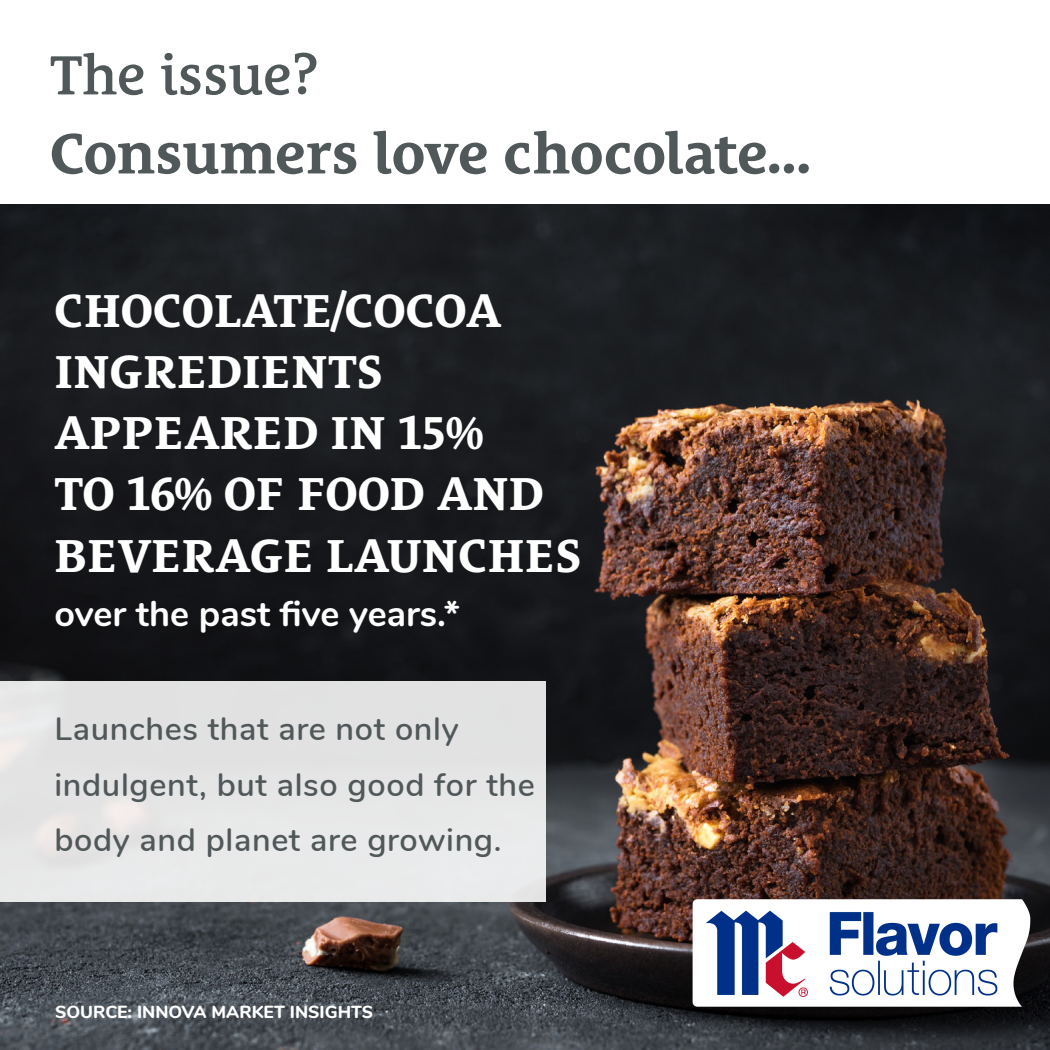
<style>
.page{position:relative;width:1050px;height:1050px;background:#fff}
.page>*{position:absolute;margin:0;border:0;box-sizing:border-box;transform-origin:0 0}
.t1{font:700 57.75px "Le Monde Courrier Std";color:#51585a}
.t2{font:600 56.35px "Le Monde Courrier Std";color:#51585a}
.t3{font:700 47.25px/61.2px "Le Monde Courrier Std";color:#fff}
.t4{font:700 35.88px "Nunito";color:#fff}
.t5{font:600 32.38px/55.1px "Nunito";letter-spacing:.02em;color:#51585a}
.t6{font:800 17.5px "Nunito";color:#fff}
</style>
<div class="page">
<img style="left:0;top:205px;width:1050px;height:845px">
<img style="left:685px;top:892px;width:365px;height:126px">
<div style="left:0;top:682px;width:546px;height:220px;background:#e5e5e6"></div>
<p class="t2" style="left:50px;top:42px;width:270px">The issue?</p>
<p class="t1" style="left:50px;top:120px;width:763px">Consumers love chocolate...</p>
<p class="t3" style="left:54px;top:279px;width:530px">CHOCOLATE/COCOA<br>INGREDIENTS<br>APPEARED IN 15%<br>TO 16% OF FOOD AND<br>BEVERAGE LAUNCHES</p>
<p class="t4" style="left:54px;top:587px;width:407px">over the past five years.*</p>
<p class="t5" style="left:54px;top:700px;width:482px">Launches that are not only indulgent, but also good for the body and planet are growing.</p>
<p class="t6" style="left:55px;top:999px;width:319px">SOURCE: INNOVA MARKET INSIGHTS</p>
</div>
